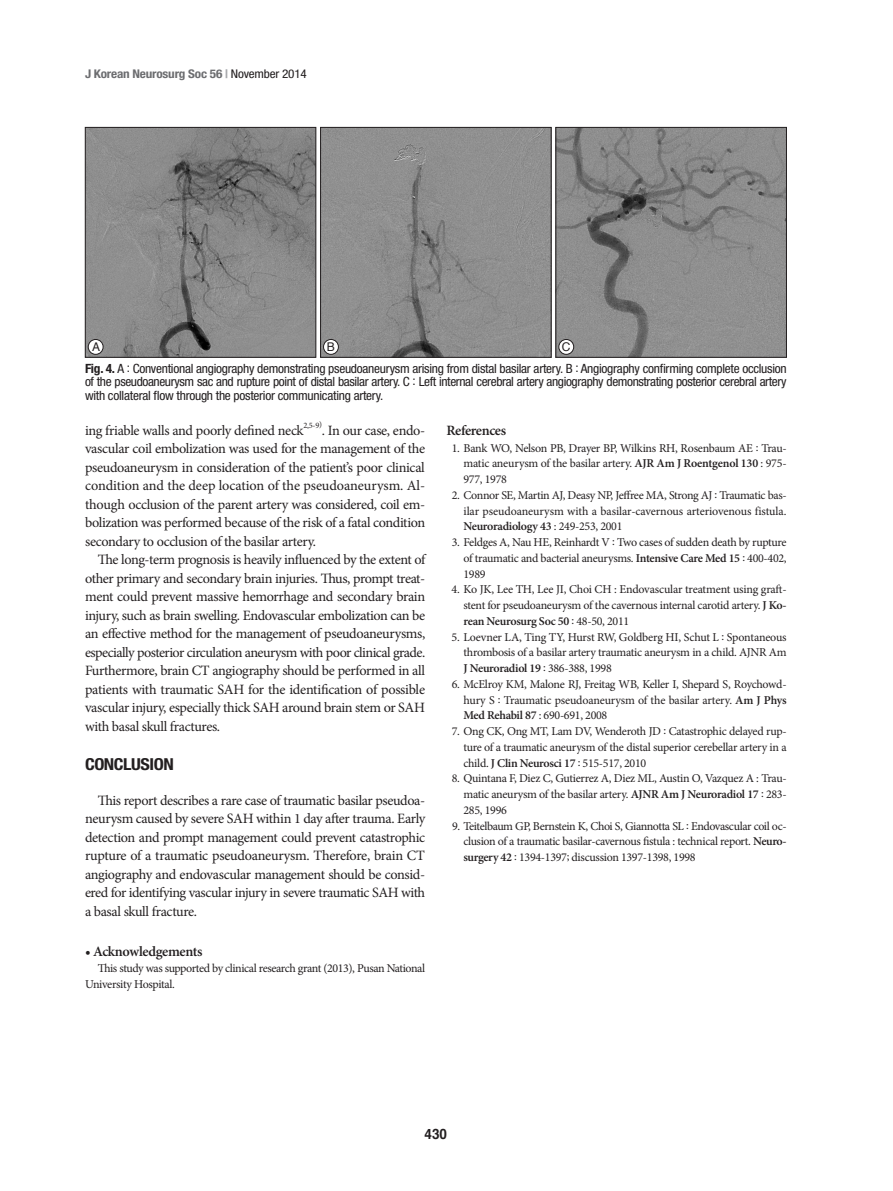
<style>
.page{position:relative;width:893px;height:1191px;background:#fff}
.page>*{position:absolute;margin:0;border:0;box-sizing:border-box;transform-origin:0 0}
.큰제목{font:700 condensed 16.5px "Helvetica Neue LT Std";letter-spacing:-.025em;color:#231f20;scale:1.1 1}
.본문_JKNS{font:14.25px/18.5px "Minion Pro";letter-spacing:-.025em;color:#231f20;text-align:justify}
.본문_JKNS-2{font:600 14.25px "Minion Pro";letter-spacing:-.025em;color:#231f20}
.레퍼런스제목{font:600 14.25px "Minion Pro";letter-spacing:-.03em;color:#231f20}
.t1{font:700 14.25px "Helvetica";color:#231f20;scale:.95 1}
.그림제목{font:condensed 12.75px/13.5px "Helvetica Neue LT Std";letter-spacing:-.02em;color:#231f20;text-align:justify;scale:1.05 1}
.레퍼런스_JKNS{font:12px/15.8px "Minion Pro";letter-spacing:-.025em;color:#231f20;text-align:justify}
.t2{font:700 condensed 12px "Helvetica Neue LT Std";letter-spacing:-.015em;color:#6c6d70;scale:1.1 1}
.t3{font:12px "Helvetica";color:#231f20}
.본문_JKNS-3{font:8.25px "Minion Pro";color:#231f20}
.s1{color:#a8a9ad}
.s2{font-weight:400;color:#231f20}
.s3{font-weight:700}
.s4{font-weight:600}
</style>
<div class="page">
<img style="left:87px;top:129px;width:227px;height:226px">
<div style="left:85px;top:127px;width:231px;height:230px;border:1px solid #231f20"></div>
<img style="left:322px;top:129px;width:227px;height:226px">
<div style="left:320px;top:127px;width:231px;height:230px;border:1px solid #231f20"></div>
<img style="left:558px;top:129px;width:227px;height:226px">
<div style="left:556px;top:127px;width:231px;height:230px;border:1px solid #231f20"></div>
<div style="left:88px;top:339px;width:15px;height:15px;background:#fff;border-radius:50%"></div>
<div style="left:88px;top:339px;width:15px;height:15px;border:1px solid #231f20;border-radius:50%"></div>
<div style="left:324px;top:339px;width:14px;height:15px;background:#fff;border-radius:50%"></div>
<div style="left:323px;top:339px;width:16px;height:15px;border:1px solid #231f20;border-radius:50%"></div>
<div style="left:559px;top:339px;width:15px;height:15px;background:#fff;border-radius:50%"></div>
<div style="left:559px;top:339px;width:15px;height:15px;border:1px solid #231f20;border-radius:50%"></div>
<p class="t2" style="left:85px;top:66px;width:203px">J Korean Neurosurg Soc 56 <span class="s1">|</span> <span class="s2">November 2014</span></p>
<p class="t3" style="left:92px;top:338px;width:10px">A</p>
<p class="t3" style="left:327px;top:338px;width:10px">B</p>
<p class="t3" style="left:562px;top:338px;width:10px">C</p>
<p class="그림제목" style="left:85px;top:361px;width:670px"><span class="s3">Fig. 4.</span> A : Conventional angiography demonstrating pseudoaneurysm arising from distal basilar artery. B : Angiography confirming complete occlusion of the pseudoaneurysm sac and rupture point of distal basilar artery. C : Left internal cerebral artery angiography demonstrating posterior cerebral artery with collateral flow through the posterior communicating artery.</p>
<p class="본문_JKNS" style="left:85px;top:421px;width:220px">ing friable walls and poorly defined neck</p>
<p class="본문_JKNS-3" style="left:303px;top:420px;width:20px">2,5-9)</p>
<p class="본문_JKNS" style="left:85px;top:421px;width:342px;text-indent:237px">. In our case, endo&shy;vascular coil embolization was used for the management of the pseudoaneurysm in consideration of the patient’s poor clinical condition and the deep location of the pseudoaneurysm. Al&shy;though occlusion of the parent artery was considered, coil em&shy;bolization was performed because of the risk of a fatal condition secondary to occlusion of the basilar artery.</p>
<p class="본문_JKNS" style="left:85px;top:550px;width:342px;text-indent:13px">The long-term prognosis is heavily influenced by the extent of other primary and secondary brain injuries. Thus, prompt treat&shy;ment could prevent massive hemorrhage and secondary brain injury, such as brain swelling. Endovascular embolization can be an effective method for the management of pseudoaneurysms, especially posterior circulation aneurysm with poor clinical grade.<br>Furthermore, brain CT angiography should be performed in all patients with traumatic SAH for the identification of possible vascular injury, especially thick SAH around brain stem or SAH with basal skull fractures.</p>
<p class="큰제목" style="left:85px;top:754px;width:82px">CONCLUSION</p>
<p class="본문_JKNS" style="left:85px;top:791px;width:342px;text-indent:13px">This report describes a rare case of traumatic basilar pseudoa&shy;neurysm caused by severe SAH within 1 day after trauma. Early detection and prompt management could prevent catastrophic rupture of a traumatic pseudoaneurysm. Therefore, brain CT angiography and endovascular management should be consid&shy;ered for identifying vascular injury in severe traumatic SAH with a basal skull fracture.</p>
<p class="본문_JKNS-2" style="left:85px;top:941px;width:119px">• Acknowledgements</p>
<p class="레퍼런스_JKNS" style="left:85px;top:960px;width:342px;text-indent:13px">This study was supported by clinical research grant (2013), Pusan National<br>University Hospital.</p>
<p class="레퍼런스제목" style="left:446px;top:420px;width:61px">References</p>
<p class="레퍼런스_JKNS" style="left:463px;top:440px;width:325px;text-indent:-12px">1. Bank WO, Nelson PB, Drayer BP, Wilkins RH, Rosenbaum AE : Trau&shy;matic aneurysm of the basilar artery. <span class="s4">AJR Am J Roentgenol 130</span> : 975- 977, 1978</p>
<p class="레퍼런스_JKNS" style="left:463px;top:487px;width:325px;text-indent:-12px">2. Connor SE, Martin AJ, Deasy NP, Jeffree MA, Strong AJ : Traumatic bas&shy;ilar pseudoaneurysm with a basilar-cavernous arteriovenous fistula.<br><span class="s4">Neuroradiology 43</span> : 249-253, 2001</p>
<p class="레퍼런스_JKNS" style="left:463px;top:534px;width:325px;text-indent:-12px">3. Feldges A, Nau HE, Reinhardt V : Two cases of sudden death by rupture of traumatic and bacterial aneurysms. <span class="s4">Intensive Care Med 15</span> : 400-402, 1989</p>
<p class="레퍼런스_JKNS" style="left:463px;top:581px;width:325px;text-indent:-12px">4. Ko JK, Lee TH, Lee JI, Choi CH : Endovascular treatment using graft&shy;stent for pseudoaneurysm of the cavernous internal carotid artery. <span class="s4">J Ko&shy;rean Neurosurg Soc 50</span> : 48-50, 2011</p>
<p class="레퍼런스_JKNS" style="left:463px;top:629px;width:325px;text-indent:-12px">5. Loevner LA, Ting TY, Hurst RW, Goldberg HI, Schut L : Spontaneous thrombosis of a basilar artery traumatic aneurysm in a child. AJNR Am <span class="s4">J Neuroradiol 19</span> : 386-388, 1998</p>
<p class="레퍼런스_JKNS" style="left:463px;top:676px;width:325px;text-indent:-12px">6. McElroy KM, Malone RJ, Freitag WB, Keller I, Shepard S, Roychowd&shy;hury S : Traumatic pseudoaneurysm of the basilar artery. <span class="s4">Am J Phys Med Rehabil 87</span> : 690-691, 2008</p>
<p class="레퍼런스_JKNS" style="left:463px;top:723px;width:325px;text-indent:-12px">7. Ong CK, Ong MT, Lam DV, Wenderoth JD : Catastrophic delayed rup&shy;ture of a traumatic aneurysm of the distal superior cerebellar artery in a child. <span class="s4">J Clin Neurosci 17</span> : 515-517, 2010</p>
<p class="레퍼런스_JKNS" style="left:463px;top:770px;width:325px;text-indent:-12px">8. Quintana F, Diez C, Gutierrez A, Diez ML, Austin O, Vazquez A : Trau&shy;matic aneurysm of the basilar artery. <span class="s4">AJNR Am J Neuroradiol 17</span> : 283- 285, 1996</p>
<p class="레퍼런스_JKNS" style="left:463px;top:818px;width:325px;text-indent:-11px">9. Teitelbaum GP, Bernstein K, Choi S, Giannotta SL : Endovascular coil oc&shy;clusion of a traumatic basilar-cavernous fistula : technical report. <span class="s4">Neuro&shy;surgery 42</span> : 1394-1397; discussion 1397-1398, 1998</p>
<p class="t1" style="left:425px;top:1123px;width:25px">430</p>
</div>
